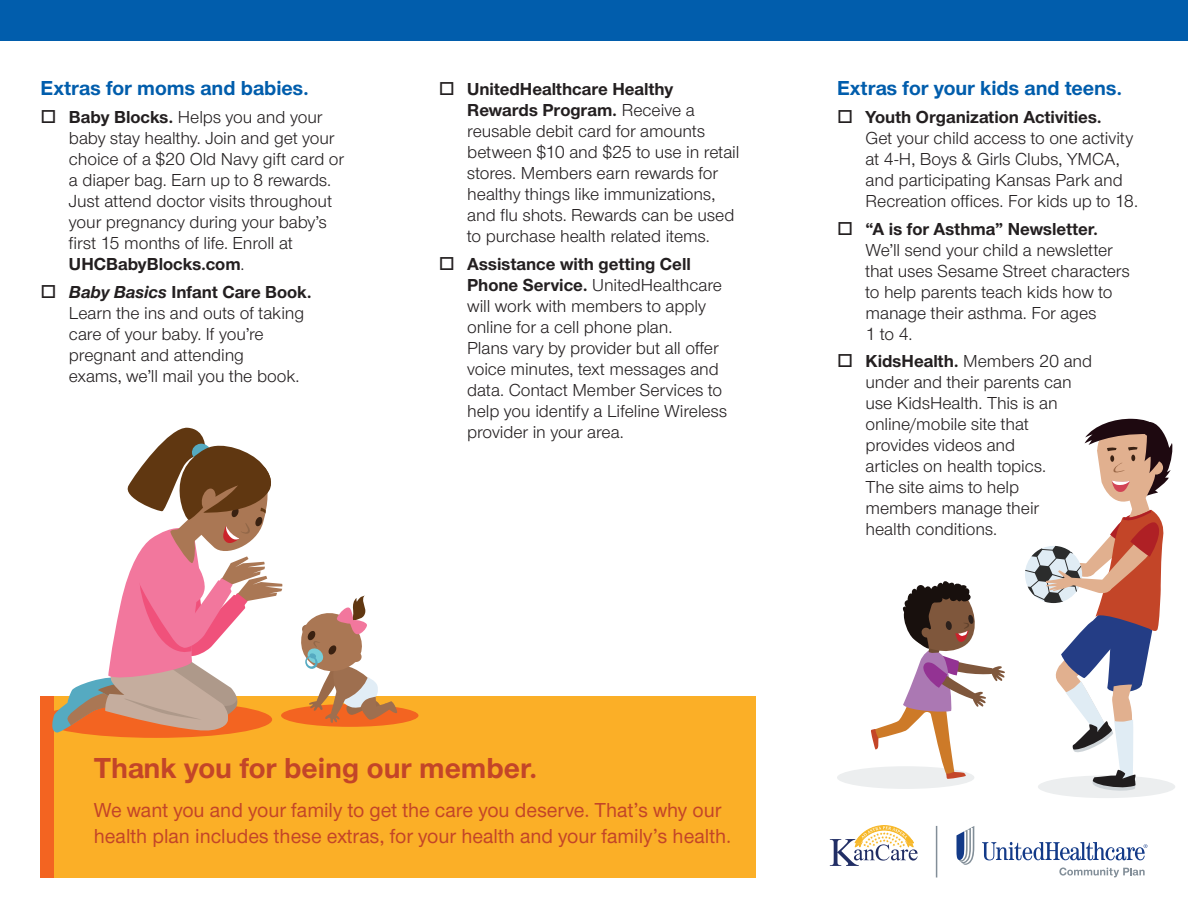
<style>
.page{position:relative;width:1188px;height:918px;background:#fff}
.page>*{position:absolute;margin:0;border:0;box-sizing:border-box;transform-origin:0 0}
.t1{font:700 30px "UHC Sans";color:#c34528}
.t2{font:500 21px/25.5px "UHC Sans";color:#c34528}
.t3{font:700 21px "UHC Sans";color:#015dac}
.t4{font:18px/21px "UHC Sans";letter-spacing:-.005em;color:#231f20}
.s1{font-weight:700}
.s2{font-weight:700;font-style:italic}
</style>
<div class="page">
<div style="left:47px;top:696px;width:709px;height:182px;background:#fbaf27"></div>
<div style="left:0;top:0;width:1188px;height:40px;background:#015dac"></div>
<div style="left:40px;top:696px;width:14px;height:182px;background:#f36421"></div>
<div style="left:281px;top:704px;width:138px;height:23px;background:#f36421;border-radius:50%"></div>
<div style="left:837px;top:766px;width:137px;height:23px;background:#eceeef;border-radius:50%"></div>
<div style="left:1038px;top:775px;width:137px;height:23px;background:#eceeef;border-radius:50%"></div>
<div style="left:40px;top:701px;width:232px;height:37px;background:#f36421;border-radius:50%"></div>
<svg style="left:299px;top:595px;width:99px;height:129px"></svg>
<svg style="left:52px;top:427px;width:231px;height:306px"></svg>
<svg style="left:1025px;top:418px;width:148px;height:375px"></svg>
<svg style="left:871px;top:581px;width:134px;height:198px"></svg>
<svg style="left:982px;top:842px;width:166px;height:18px"></svg>
<svg style="left:956px;top:826px;width:18px;height:39px"></svg>
<svg style="left:1059px;top:868px;width:86px;height:9px"></svg>
<hr style="left:936px;top:826px;width:1px;height:52px;background:#828e98">
<svg style="left:830px;top:826px;width:88px;height:40px"></svg>
<p class="t3" style="left:40px;top:74px;width:270px">Extras for moms and babies.</p>
<p class="t4" style="left:69px;top:106px;width:277px;text-indent:-28px">□ <span class="s1">Baby Blocks.</span> Helps you and your baby stay healthy. Join and get your choice of a $20 Old Navy gift card or a diaper bag. Earn up to 8 rewards.<br>Just attend doctor visits throughout your pregnancy during your baby’s first 15 months of life. Enroll at<br><span class="s1">UHCBabyBlocks.com</span>.</p>
<p class="t4" style="left:69px;top:280px;width:244px;text-indent:-28px">□ <span class="s2">Baby Basics</span> <span class="s1">Infant Care Book.<br></span>Learn the ins and outs of taking care of your baby. If you’re pregnant and attending<br>exams, we’ll mail you the book.</p>
<p class="t4" style="left:467px;top:78px;width:274px;text-indent:-28px">□ <span class="s1">UnitedHealthcare Healthy<br>Rewards Program.</span> Receive a reusable debit card for amounts between $10 and $25 to use in retail stores. Members earn rewards for healthy things like immunizations, and flu shots. Rewards can be used to purchase health related items.</p>
<p class="t4" style="left:467px;top:253px;width:262px;text-indent:-28px">□ <span class="s1">Assistance with getting Cell<br>Phone Service.</span> UnitedHealthcare will work with members to apply online for a cell phone plan.<br>Plans vary by provider but all offer voice minutes, text messages and data. Contact Member Services to help you identify a Lifeline Wireless provider in your area.</p>
<h1 class="t1" style="left:94px;top:748px;width:445px">Thank you for being our member.</h1>
<p class="t2" style="left:94px;top:797px;width:639px">We want you and your family to get the care you deserve. That’s why our health plan includes these extras, for your health and your family’s health.</p>
<p class="t3" style="left:837px;top:74px;width:287px">Extras for your kids and teens.</p>
<p class="t4" style="left:865px;top:106px;width:274px;text-indent:-28px">□ <span class="s1">Youth Organization Activities.<br></span>Get your child access to one activity at 4-H, Boys &amp; Girls Clubs, YMCA, and participating Kansas Park and Recreation offices. For kids up to 18.</p>
<p class="t4" style="left:865px;top:217px;width:266px;text-indent:-28px">□ <span class="s1">“A is for Asthma” Newsletter.<br></span>We’ll send your child a newsletter that uses Sesame Street characters to help parents teach kids how to manage their asthma. For ages<br>1 to 4.</p>
<p class="t4" style="left:865px;top:350px;width:228px;text-indent:-28px">□ <span class="s1">KidsHealth.</span> Members 20 and under and their parents can use KidsHealth. This is an online/mobile site that provides videos and<br>articles on health topics.<br>The site aims to help members manage their<br>health conditions.</p>
</div>
